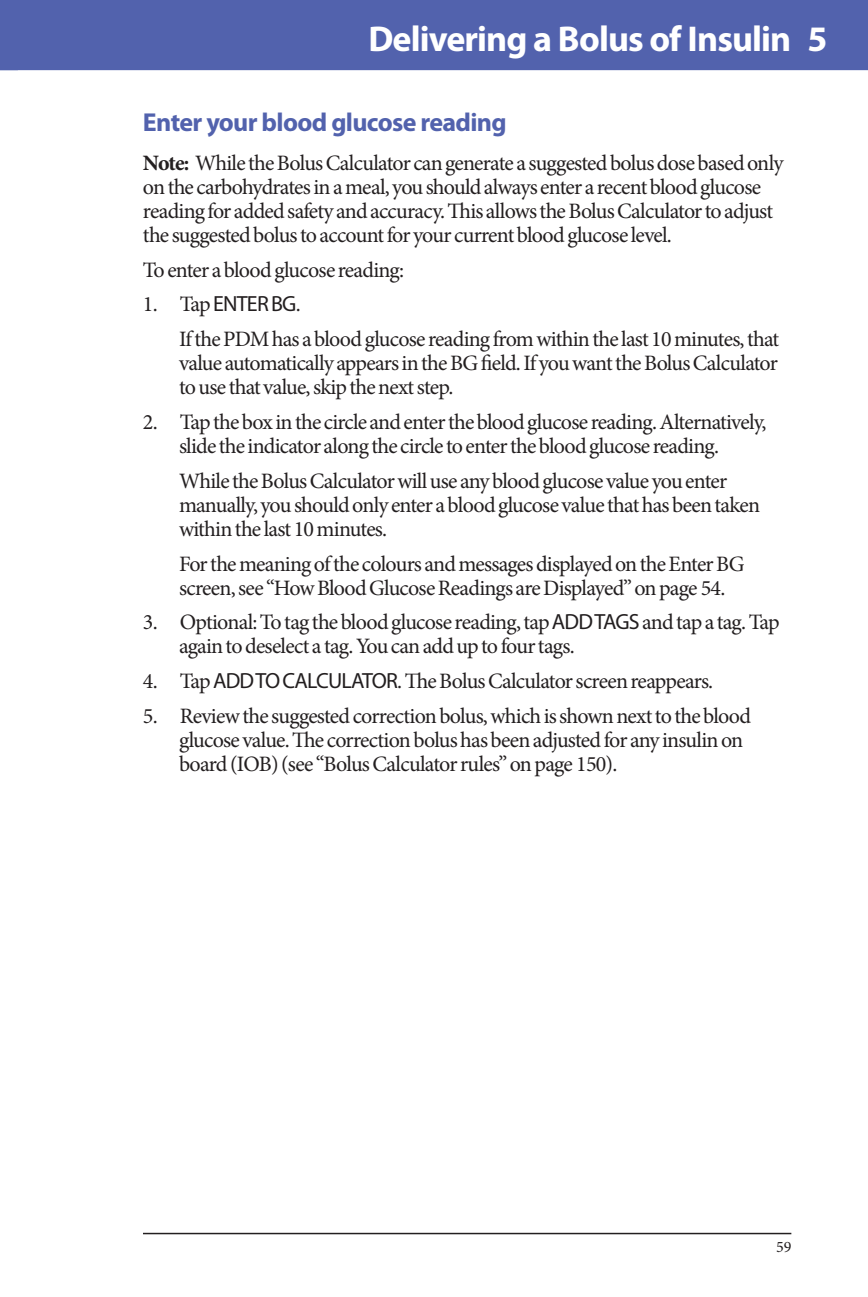
<style>
.page{position:relative;width:868px;height:1297px;background:#fff}
.page>*{position:absolute;margin:0;border:0;box-sizing:border-box;transform-origin:0 0}
.t1{font:700 36px "Myriad Pro";letter-spacing:-.025em;color:#fff}
.Head2{font:700 26px "Myriad Pro";letter-spacing:-.025em;color:#5262ad}
.BodyTextIndent{font:22px/24px "Minion Pro";letter-spacing:-.035em;color:#231f20}
.BodyText{font:22px "Minion Pro";letter-spacing:-.035em;color:#231f20}
.t2{font:22px "Myriad Pro";letter-spacing:-.035em;color:#231f20}
.t3{font:16px "Minion Pro";color:#231f20}
.s1{font-weight:700}
.s2{font-family:"Minion Pro"}
.s3{font-family:"Myriad Pro"}
</style>
<div class="page">
<div style="left:18px;top:0;width:849px;height:70px;background:#5262ad"></div>
<hr style="left:143px;top:1233px;width:648px;height:1px;background:#231f20">
<svg style="left:0;top:0;width:18px;height:70px"></svg>
<h1 class="t1" style="left:368px;top:16px;width:460px">Delivering a Bolus of Insulin 5</h1>
<p class="Head2" style="left:143px;top:105px;width:365px">Enter your blood glucose reading</p>
<p class="BodyTextIndent" style="left:143px;top:151px;width:642px"><span class="s1">Note:</span> While the Bolus Calculator can generate a suggested bolus dose based only on the carbohydrates in a meal, you should always enter a recent blood glucose reading for added safety and accuracy. This allows the Bolus Calculator to adjust the suggested bolus to account for your current blood glucose level.</p>
<p class="BodyText" style="left:143px;top:255px;width:263px">To enter a blood glucose reading:</p>
<p class="t2" style="left:143px;top:290px;width:159px"><span class="s2">1. Tap</span> ENTER BG<span class="s2">.</span></p>
<p class="BodyTextIndent" style="left:179px;top:327px;width:601px;text-align:justify">If the PDM has a blood glucose reading from within the last 10 minutes, that value automatically appears in the BG field. If you want the Bolus Calculator to use that value, skip the next step.</p>
<p class="BodyTextIndent" style="left:143px;top:410px;width:625px;text-align:center">2. Tap the box in the circle and enter the blood glucose reading. Alternatively, slide the indicator along the circle to enter the blood glucose reading.</p>
<p class="BodyTextIndent" style="left:179px;top:469px;width:582px">While the Bolus Calculator will use any blood glucose value you enter manually, you should only enter a blood glucose value that has been taken within the last 10 minutes.</p>
<p class="BodyTextIndent" style="left:179px;top:552px;width:567px">For the meaning of the colours and messages displayed on the Enter BG screen, see “How Blood Glucose Readings are Displayed” on page 54.</p>
<p class="BodyTextIndent" style="left:179px;top:610px;width:602px;text-indent:-36px">3. Optional: To tag the blood glucose reading, tap <span class="s3">ADD TAGS</span> and tap a tag. Tap again to deselect a tag. You can add up to four tags.</p>
<p class="BodyTextIndent" style="left:143px;top:669px;width:572px">4. Tap <span class="s3">ADD TO CALCULATOR</span>. The Bolus Calculator screen reappears.</p>
<p class="BodyTextIndent" style="left:179px;top:704px;width:573px;text-indent:-36px">5. Review the suggested correction bolus, which is shown next to the blood glucose value. The correction bolus has been adjusted for any insulin on board (IOB) (see “Bolus Calculator rules” on page 150).</p>
<p class="t3" style="left:776px;top:1236px;width:17px">59</p>
</div>
